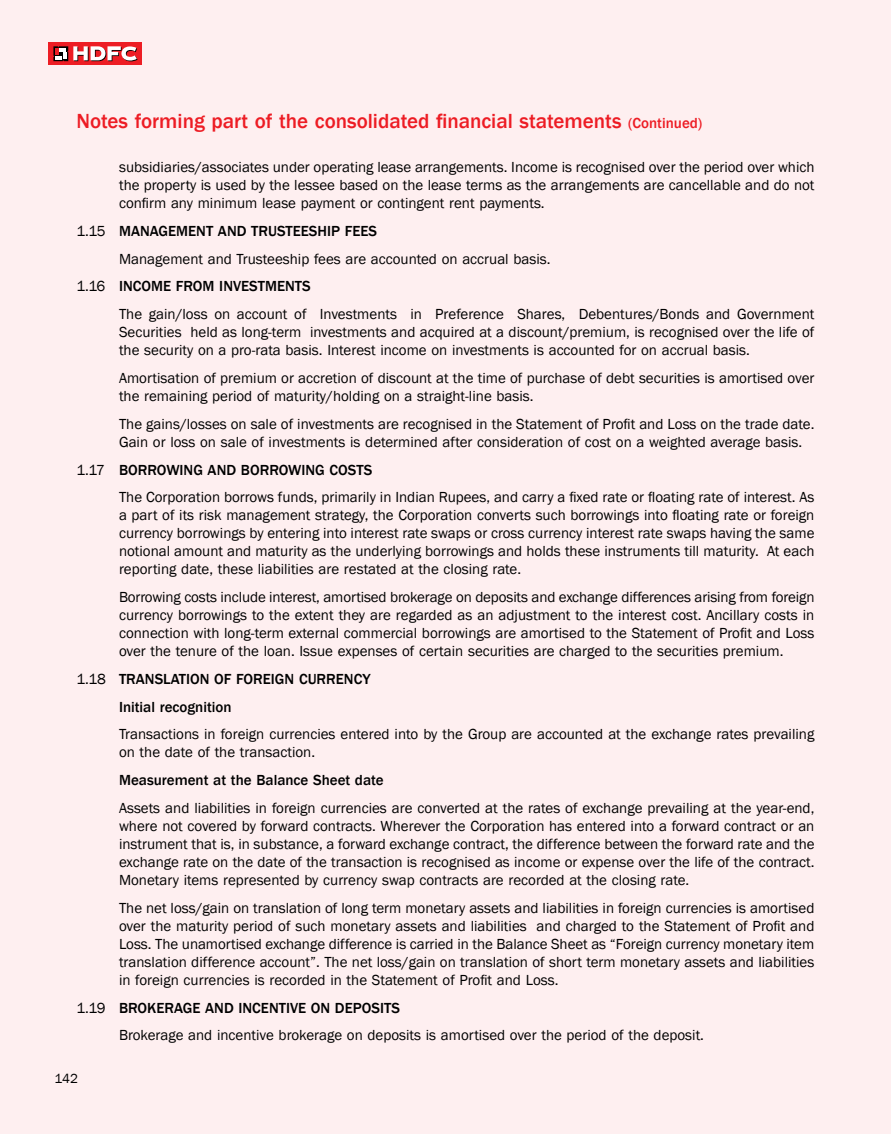
<style>
.page{position:relative;width:891px;height:1134px;background:#feeff0}
.page>*{position:absolute;margin:0;border:0;box-sizing:border-box;transform-origin:0 0}
.t1{font:500 21px "Franklin Gothic";color:#ed1c24}
.t2{font:15px/18px "Franklin Gothic";color:#000}
.t3{font:500 15px/27.8px "Franklin Gothic";color:#000}
.t4{font:13.5px "Franklin Gothic";color:#000}
.s1{font-size:15px}
.s2{font-weight:400}
.s3{font-weight:500}
</style>
<div class="page">
<div style="left:48px;top:43px;width:94px;height:22px;background:#ed1d24"></div>
<svg style="left:53px;top:46px;width:85px;height:16px"></svg>
<h1 class="t1" style="left:77px;top:108px;width:627px">Notes forming part of the consolidated financial statements <span class="s1">(Continued)</span></h1>
<p class="t2" style="left:119px;top:158px;width:697px;text-align:justify">subsidiaries/associates under operating lease arrangements. Income is recognised over the period over which the property is used by the lessee based on the lease terms as the arrangements are cancellable and do not confirm any minimum lease payment or contingent rent payments.</p>
<p class="t3" style="left:77px;top:217px;width:302px"><span class="s2">1.15</span> MANAGEMENT AND TRUSTEESHIP FEES</p>
<p class="t2" style="left:119px;top:250px;width:433px">Management and Trusteeship fees are accounted on accrual basis.</p>
<p class="t3" style="left:77px;top:273px;width:236px"><span class="s2">1.16</span> INCOME FROM INVESTMENTS</p>
<p class="t2" style="left:119px;top:306px;width:697px">The gain/loss on account of Investments in Preference Shares, Debentures/Bonds and Government</p>
<p class="t2" style="left:119px;top:324px;width:697px">Securities held as long-term investments and acquired at a discount/premium, is recognised over the life of the security on a pro-rata basis. Interest income on investments is accounted for on accrual basis.</p>
<p class="t2" style="left:119px;top:369px;width:697px">Amortisation of premium or accretion of discount at the time of purchase of debt securities is amortised over the remaining period of maturity/holding on a straight-line basis.</p>
<p class="t2" style="left:119px;top:415px;width:697px">The gains/losses on sale of investments are recognised in the Statement of Profit and Loss on the trade date.<br>Gain or loss on sale of investments is determined after consideration of cost on a weighted average basis.</p>
<p class="t2" style="left:119px;top:456px;width:697px;line-height:27.8px;text-indent:-43px">1.17 <span class="s3">BORROWING AND BORROWING COSTS<br></span>The Corporation borrows funds, primarily in Indian Rupees, and carry a fixed rate or floating rate of interest. As</p>
<p class="t2" style="left:119px;top:507px;width:697px;text-align:justify">a part of its risk management strategy, the Corporation converts such borrowings into floating rate or foreign currency borrowings by entering into interest rate swaps or cross currency interest rate swaps having the same notional amount and maturity as the underlying borrowings and holds these instruments till maturity. At each reporting date, these liabilities are restated at the closing rate.</p>
<p class="t2" style="left:119px;top:588px;width:697px;text-align:justify">Borrowing costs include interest, amortised brokerage on deposits and exchange differences arising from foreign currency borrowings to the extent they are regarded as an adjustment to the interest cost. Ancillary costs in connection with long-term external commercial borrowings are amortised to the Statement of Profit and Loss over the tenure of the loan. Issue expenses of certain securities are charged to the securities premium.</p>
<p class="t3" style="left:119px;top:665px;width:253px;text-indent:-43px"><span class="s2">1.18</span> TRANSLATION OF FOREIGN CURRENCY<br>Initial recognition</p>
<p class="t2" style="left:119px;top:726px;width:697px">Transactions in foreign currencies entered into by the Group are accounted at the exchange rates prevailing on the date of the transaction.</p>
<p class="t3" style="left:119px;top:767px;width:266px">Measurement at the Balance Sheet date</p>
<p class="t2" style="left:119px;top:799px;width:697px;text-align:justify">Assets and liabilities in foreign currencies are converted at the rates of exchange prevailing at the year-end, where not covered by forward contracts. Wherever the Corporation has entered into a forward contract or an instrument that is, in substance, a forward exchange contract, the difference between the forward rate and the exchange rate on the date of the transaction is recognised as income or expense over the life of the contract.<br>Monetary items represented by currency swap contracts are recorded at the closing rate.</p>
<p class="t2" style="left:119px;top:899px;width:697px;text-align:justify">The net loss/gain on translation of long term monetary assets and liabilities in foreign currencies is amortised over the maturity period of such monetary assets and liabilities and charged to the Statement of Profit and Loss. The unamortised exchange difference is carried in the Balance Sheet as “Foreign currency monetary item translation difference account”. The net loss/gain on translation of short term monetary assets and liabilities in foreign currencies is recorded in the Statement of Profit and Loss.</p>
<p class="t2" style="left:119px;top:994px;width:587px;line-height:27.8px;text-indent:-43px">1.19 <span class="s3">BROKERAGE AND INCENTIVE ON DEPOSITS<br></span>Brokerage and incentive brokerage on deposits is amortised over the period of the deposit.</p>
<p class="t4" style="left:55px;top:1070px;width:25px">142</p>
</div>
